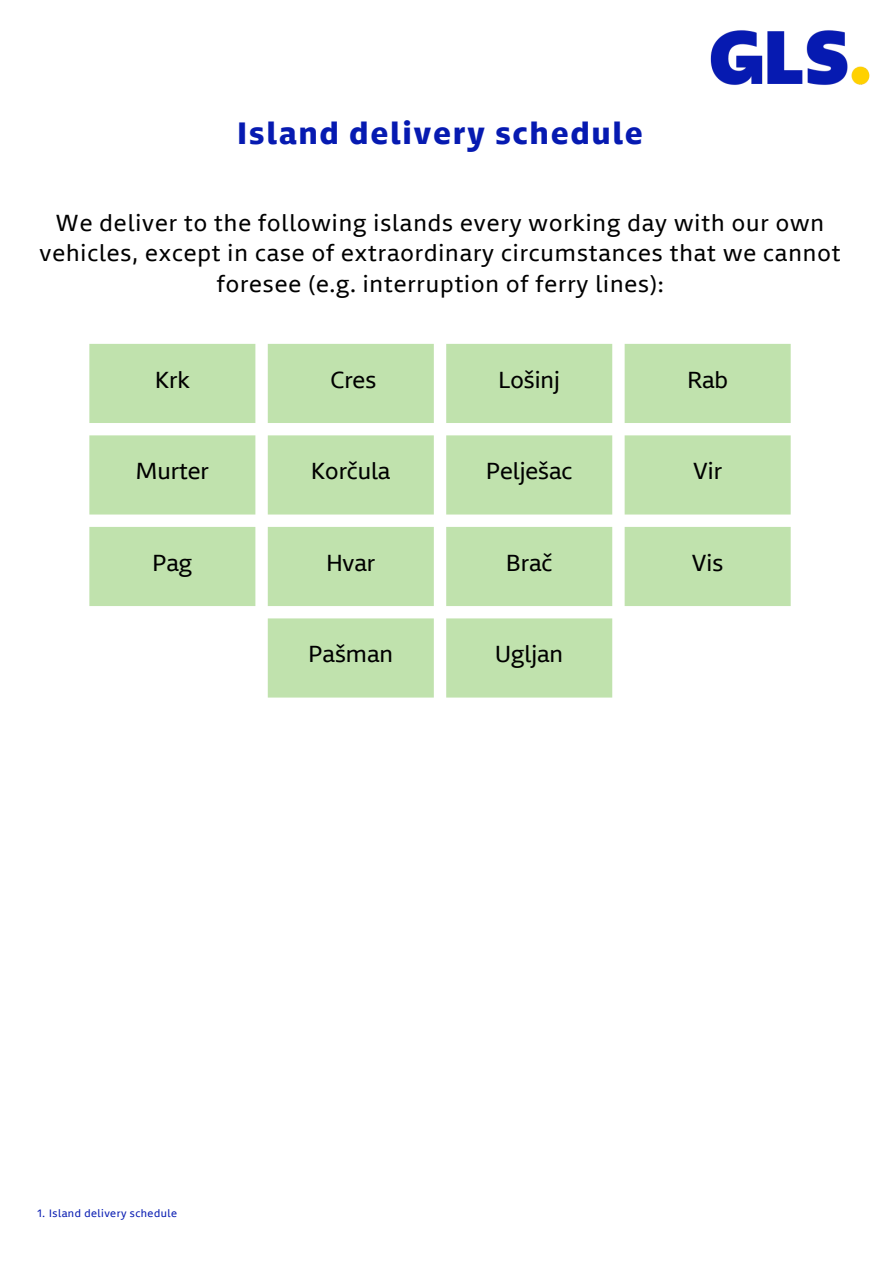
<style>
.page{position:relative;width:894px;height:1264px;background:#fff}
.page>*{position:absolute;margin:0;border:0;box-sizing:border-box;transform-origin:0 0}
.t1{font:700 30px "Newson GLS";letter-spacing:.075em;color:#061ab1}
.t2{font:22.5px/30.3px "Newson GLS";letter-spacing:.04em;color:#000;text-align:center}
.t3{font:22.5px "Newson GLS";color:#000}
.t4{font:10.5px "Newson GLS";letter-spacing:.045em;color:#061ab1}
</style>
<div class="page">
<img style="left:710px;top:30px;width:160px;height:55px">
<svg style="left:89px;top:344px;width:701px;height:353px;fill:#c0e2ad"></svg>
<p class="t1" style="left:237px;top:122px;width:406px">Island delivery schedule</p>
<p class="t2" style="left:40px;top:210px;width:802px">We deliver to the following islands every working day with our own vehicles, except in case of extraordinary circumstances that we cannot foresee (e.g. interruption of ferry lines):</p>
<p class="t2" style="left:155px;top:367px;width:36px">Krk</p>
<p class="t2" style="left:330px;top:367px;width:47px">Cres</p>
<p class="t2" style="left:498px;top:367px;width:63px">Lošinj</p>
<p class="t2" style="left:687px;top:367px;width:42px">Rab</p>
<p class="t2" style="left:136px;top:459px;width:74px">Murter</p>
<p class="t3" style="left:311px;top:462px;width:81px">Korčula</p>
<p class="t3" style="left:486px;top:462px;width:88px">Pelješac</p>
<p class="t2" style="left:693px;top:459px;width:30px">Vir</p>
<p class="t2" style="left:152px;top:550px;width:41px">Pag</p>
<p class="t2" style="left:326px;top:550px;width:50px">Hvar</p>
<p class="t2" style="left:506px;top:550px;width:47px">Brač</p>
<p class="t2" style="left:691px;top:550px;width:33px">Vis</p>
<p class="t2" style="left:308px;top:642px;width:86px">Pašman</p>
<p class="t2" style="left:495px;top:642px;width:69px">Ugljan</p>
<p class="t4" style="left:38px;top:1208px;width:141px">1. Island delivery schedule</p>
</div>
